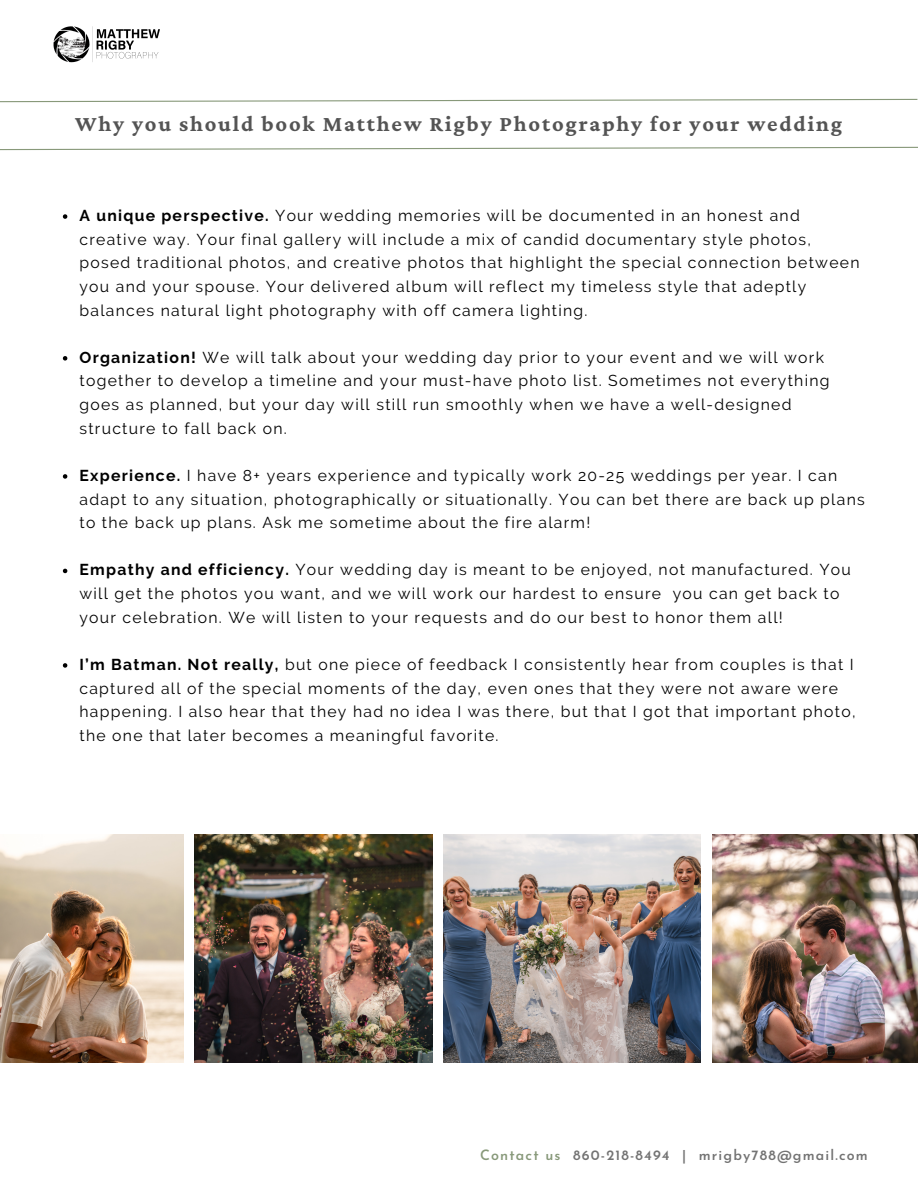
<style>
.page{position:relative;width:918px;height:1188px;background:#fff}
.page>*{position:absolute;margin:0;border:0;box-sizing:border-box;transform-origin:0 0}
.t1{font:700 22.5px "Crimson Pro";letter-spacing:.08em;color:#545454}
.t2{font:15.75px/23.7px "Raleway";letter-spacing:.08em;color:#000}
.t3{font:600 14.25px "Josefin Sans";letter-spacing:.08em;color:#737373}
.s1{font-weight:700}
.s2{color:#88997a}
</style>
<div class="page">
<svg style="left:0;top:98px;width:918px;height:5px"></svg>
<svg style="left:0;top:146px;width:918px;height:5px"></svg>
<img style="left:0;top:834px;width:184px;height:228px">
<img style="left:444px;top:834px;width:256px;height:228px">
<img style="left:194px;top:834px;width:239px;height:228px">
<img style="left:713px;top:834px;width:205px;height:228px">
<svg style="left:63px;top:214px;width:4px;height:5px"></svg>
<svg style="left:63px;top:356px;width:4px;height:5px"></svg>
<svg style="left:63px;top:474px;width:4px;height:5px"></svg>
<svg style="left:63px;top:569px;width:4px;height:4px"></svg>
<svg style="left:63px;top:663px;width:4px;height:5px"></svg>
<img style="left:53px;top:27px;width:107px;height:36px">
<p class="t1" style="left:75px;top:110px;width:768px">Why you should book Matthew Rigby Photography for your wedding</p>
<p class="t2" style="left:80px;top:204px;width:782px"><span class="s1">A unique perspective.</span> Your wedding memories will be documented in an honest and creative way. Your final gallery will include a mix of candid documentary style photos, posed traditional photos, and creative photos that highlight the special connection between you and your spouse. Your delivered album will reflect my timeless style that adeptly balances natural light photography with off camera lighting.</p>
<p class="t2" style="left:80px;top:345px;width:752px"><span class="s1">Organization!</span> We will talk about your wedding day prior to your event and we will work together to develop a timeline and your must-have photo list. Sometimes not everything goes as planned, but your day will still run smoothly when we have a well-designed structure to fall back on.</p>
<p class="t2" style="left:80px;top:464px;width:787px"><span class="s1">Experience.</span> I have 8+ years experience and typically work 20-25 weddings per year. I can adapt to any situation, photographically or situationally. You can bet there are back up plans to the back up plans. Ask me sometime about the fire alarm!</p>
<p class="t2" style="left:80px;top:558px;width:773px"><span class="s1">Empathy and efficiency.</span> Your wedding day is meant to be enjoyed, not manufactured. You will get the photos you want, and we will work our hardest to ensure you can get back to your celebration. We will listen to your requests and do our best to honor them all!</p>
<p class="t2" style="left:80px;top:653px;width:778px"><span class="s1">I’m Batman. Not really,</span> but one piece of feedback I consistently hear from couples is that I captured all of the special moments of the day, even ones that they were not aware were happening. I also hear that they had no idea I was there, but that I got that important photo, the one that later becomes a meaningful favorite.</p>
<h2 class="t3" style="left:480px;top:1149px;width:389px"><span class="s2">Contact us</span> 860-218-8494 | mrigby788@gmail.com</h2>
</div>
